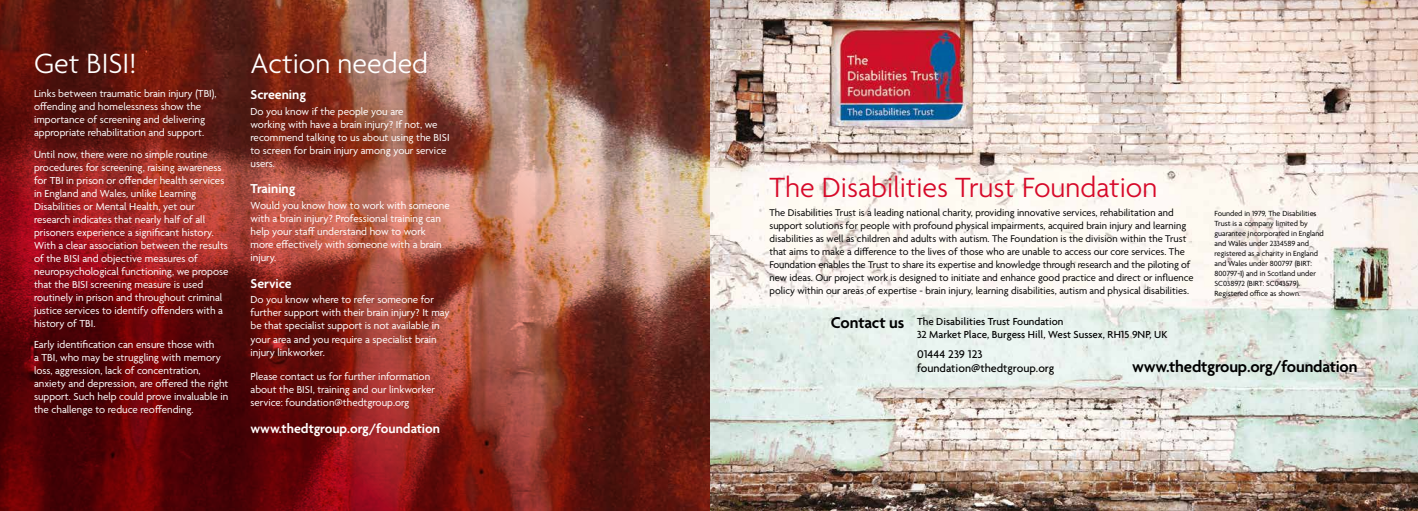
<style>
.page{position:relative;width:1418px;height:511px;background:#fff}
.page>*{position:absolute;margin:0;border:0;box-sizing:border-box;transform-origin:0 0}
.t1{font:300 30px "Agenda";color:#d70929}
.t2{font:300 30px "Agenda";color:#fff}
.t3{font:600 17px "Agenda";letter-spacing:-.01em;color:#000}
.t4{font:600 14px "Agenda";color:#fff}
.t5{font:500 12px/14px "Agenda";color:#000}
.t6{font:11px/13px "Agenda";color:#fff}
.t7{font:500 11px/13px "Agenda";color:#000}
.t8{font:10.5px/13px "Agenda";color:#000}
.t9{font:8px/10px "Agenda";color:#000}
</style>
<div class="page">
<img style="left:709px;top:0;width:708px;height:510px">
<img style="left:0;top:0;width:709px;height:510px">
<h1 class="t2" style="left:34px;top:47px;width:104px">Get BISI!</h1>
<p class="t6" style="left:34px;top:87px;width:184px">Links between traumatic brain injury (TBI), offending and homelessness show the importance of screening and delivering appropriate rehabilitation and support.</p>
<p class="t6" style="left:34px;top:148px;width:196px">Until now, there were no simple routine procedures for screening, raising awareness for TBI in prison or offender health services in England and Wales, unlike Learning Disabilities or Mental Health, yet our research indicates that nearly half of all prisoners experience a significant history.<br>With a clear association between the results of the BISI and objective measures of neuropsychological functioning, we propose that the BISI screening measure is used routinely in prison and throughout criminal justice services to identify offenders with a history of TBI.</p>
<p class="t6" style="left:34px;top:339px;width:196px">Early identification can ensure those with<br>a TBI, who may be struggling with memory loss, aggression, lack of concentration, anxiety and depression, are offered the right support. Such help could prove invaluable in the challenge to reduce reoffending.</p>
<h1 class="t2" style="left:250px;top:47px;width:179px">Action needed</h1>
<p class="t4" style="left:250px;top:87px;width:57px">Screening</p>
<p class="t6" style="left:250px;top:105px;width:201px">Do you know if the people you are<br>working with have a brain injury? If not, we recommend talking to us about using the BISI to screen for brain injury among your service users.</p>
<p class="t4" style="left:250px;top:181px;width:46px">Training</p>
<p class="t6" style="left:250px;top:199px;width:201px">Would you know how to work with someone with a brain injury? Professional training can help your staff understand how to work more effectively with someone with a brain injury.</p>
<p class="t4" style="left:250px;top:275px;width:43px">Service</p>
<p class="t6" style="left:250px;top:294px;width:200px">Do you know where to refer someone for further support with their brain injury? It may be that specialist support is not available in your area and you require a specialist brain injury linkworker.</p>
<p class="t6" style="left:250px;top:370px;width:186px">Please contact us for further information about the BISI, training and our linkworker service: foundation@thedtgroup.org</p>
<p class="t4" style="left:250px;top:421px;width:191px">www.thedtgroup.org/foundation</p>
<h1 class="t1" style="left:769px;top:171px;width:389px">The Disabilities Trust Foundation</h1>
<p class="t8" style="left:769px;top:206px;width:425px">The Disabilities Trust is a leading national charity, providing innovative services, rehabilitation and support solutions for people with profound physical impairments, acquired brain injury and learning disabilities as well as children and adults with autism. The Foundation is the division within the Trust that aims to make a difference to the lives of those who are unable to access our core services. The Foundation enables the Trust to share its expertise and knowledge through research and the piloting of new ideas. Our project work is designed to initiate and enhance good practice and direct or influence policy within our areas of expertise - brain injury, learning disabilities, autism and physical disabilities.</p>
<p class="t7" style="left:917px;top:314px;width:252px">The Disabilities Trust Foundation<br>32 Market Place, Burgess Hill, West Sussex, RH15 9NP, UK</p>
<p class="t5" style="left:917px;top:346px;width:139px">01444 239 123 foundation@thedtgroup.org</p>
<h2 class="t3" style="left:1131px;top:357px;width:227px">www.thedtgroup.org/foundation</h2>
<p class="t9" style="left:1214px;top:208px;width:111px">Founded in 1979, The Disabilities<br>Trust is a company limited by guarantee incorporated in England and Wales under 2334589 and registered as a charity in England and Wales under 800797 (BIRT:<br>800797-1) and in Scotland under<br>SC038972 (BIRT: SC043579).<br>Registered office as shown.</p>
<h2 class="t3" style="left:831px;top:313px;width:75px">Contact us</h2>
</div>
